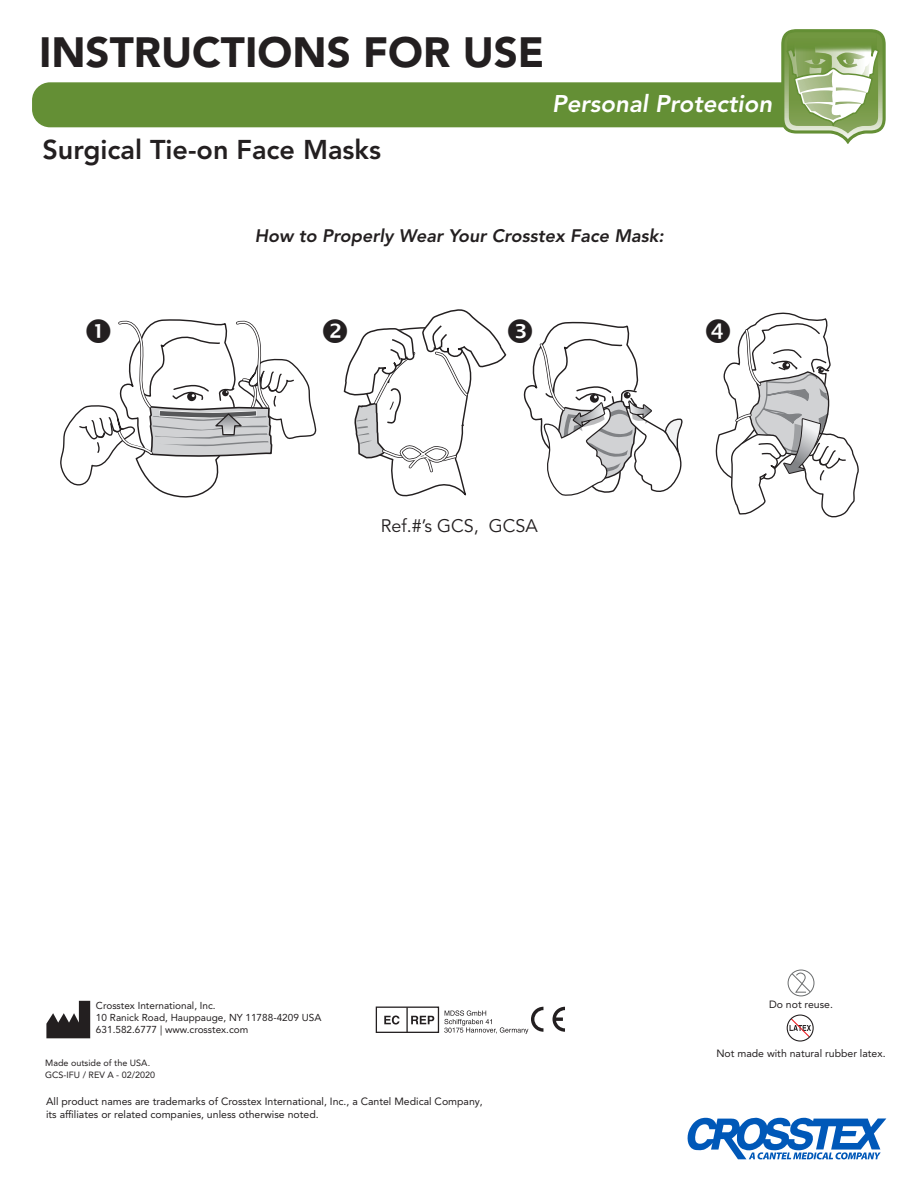
<style>
.page{position:relative;width:918px;height:1188px;background:#fff}
.page>*{position:absolute;margin:0;border:0;box-sizing:border-box;transform-origin:0 0}
.t1{font:900 42px "Avenir LT Pro";color:#231f20}
.t2{font:800 27px "Avenir LT Pro";color:#231f20}
.t3{font:italic 800 24px "Avenir LT Pro";color:#fff}
.t4{font:italic 800 18px "Avenir LT Pro";color:#231f20}
.t5{font:18px "Avenir LT Pro";letter-spacing:-.01em;color:#231f20}
.t6{font:10.5px/12.6px "Avenir LT Pro";color:#231f20}
.t7{font:10.05px/11.7px "Avenir LT Pro";color:#231f20}
.t8{font:9px/12px "Avenir LT Pro";color:#231f20}
</style>
<div class="page">
<div style="left:32px;top:82px;width:849px;height:45px;background:#648f35;border-radius:18px"></div>
<svg style="left:781px;top:29px;width:105px;height:115px"></svg>
<svg style="left:787px;top:52px;width:89px;height:1px"></svg>
<svg style="left:787px;top:51px;width:89px;height:1px"></svg>
<svg style="left:787px;top:50px;width:89px;height:1px"></svg>
<hr style="left:787px;top:46px;width:89px;height:4px;background:#679136">
<svg style="left:794px;top:49px;width:78px;height:1px"></svg>
<svg style="left:795px;top:48px;width:77px;height:1px"></svg>
<svg style="left:815px;top:47px;width:57px;height:1px"></svg>
<div style="left:788px;top:42px;width:88px;height:5px;background:#6f9540"></div>
<div style="left:788px;top:41px;width:88px;height:5px;background:#6c933a"></div>
<div style="left:788px;top:36px;width:88px;height:5px;background:#6f953e"></div>
<hr style="left:788px;top:35px;width:88px;height:4px;background:#70953f">
<hr style="left:789px;top:34px;width:87px;height:4px;background:#719740">
<svg style="left:687px;top:1117px;width:199px;height:42px"></svg>
<div style="left:788px;top:970px;width:27px;height:26px;border:1px solid #6d6f70;border-radius:50%"></div>
<svg style="left:791px;top:972px;width:21px;height:21px"></svg>
<svg style="left:790px;top:1017px;width:21px;height:22px"></svg>
<div style="left:787px;top:1015px;width:27px;height:27px;border:1px solid #231f20;border-radius:50%"></div>
<svg style="left:46px;top:1001px;width:44px;height:37px"></svg>
<hr style="left:406px;top:1007px;width:2px;height:25px;background:#231f20">
<div style="left:376px;top:1007px;width:63px;height:26px;border:1px solid #231f20"></div>
<svg style="left:384px;top:1016px;width:16px;height:9px"></svg>
<svg style="left:411px;top:1016px;width:23px;height:8px"></svg>
<svg style="left:444px;top:1007px;width:99px;height:27px"></svg>
<svg style="left:553px;top:1007px;width:12px;height:25px"></svg>
<svg style="left:60px;top:309px;width:623px;height:189px"></svg>
<svg style="left:715px;top:312px;width:144px;height:206px"></svg>
<h1 class="t1" style="left:39px;top:27px;width:507px">INSTRUCTIONS FOR USE</h1>
<h2 class="t2" style="left:43px;top:134px;width:340px">Surgical Tie-on Face Masks</h2>
<h3 class="t3" style="left:552px;top:90px;width:221px">Personal Protection</h3>
<h3 class="t4" style="left:255px;top:225px;width:410px">How to Properly Wear Your Crosstex Face Mask:</h3>
<h3 class="t5" style="left:381px;top:515px;width:159px">Ref.#’s GCS, GCSA</h3>
<p class="t7" style="left:96px;top:1000px;width:227px">Crosstex International, Inc.<br>10 Ranick Road, Hauppauge, NY 11788-4209 USA<br>631.582.6777 | www.crosstex.com</p>
<p class="t8" style="left:45px;top:1057px;width:111px">Made outside of the USA.<br>GCS-IFU / REV A - 02/2020</p>
<p class="t6" style="left:46px;top:1095px;width:438px">All product names are trademarks of Crosstex International, Inc., a Cantel Medical Company, its affiliates or related companies, unless otherwise noted.</p>
<p class="t6" style="left:769px;top:998px;width:66px">Do not reuse.</p>
<p class="t6" style="left:716px;top:1047px;width:171px">Not made with natural rubber latex.</p>
</div>
